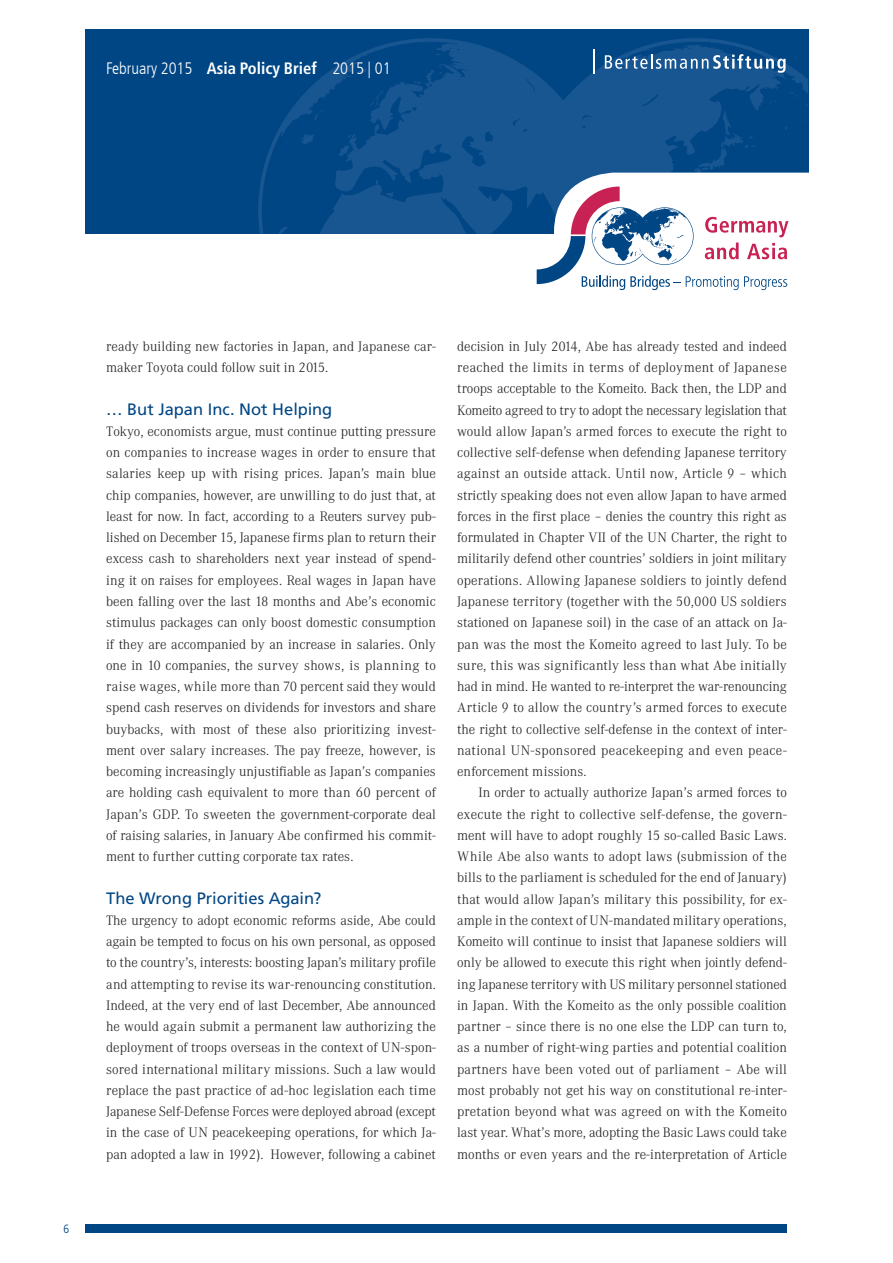
<style>
.page{position:relative;width:893px;height:1263px;background:#fff}
.page>*{position:absolute;margin:0;border:0;box-sizing:border-box;transform-origin:0 0}
.t1{font:16.5px "Frutiger LT Com";color:#004684}
.t2{font:300 condensed 16.5px "Frutiger LT Com";color:#fff}
.t3{font:300 13.5px/21.3px "Corporate ABQ";color:#231f20;text-align:justify}
.t4{font:300 condensed 12px "Frutiger LT Com";color:#004684}
.s1{font-weight:700}
</style>
<div class="page">
<div style="left:85px;top:1225px;width:701px;height:8px;background:#004684"></div>
<div style="left:85px;top:30px;width:723px;height:204px;background:#004684"></div>
<svg style="left:258px;top:38px;width:550px;height:196px"></svg>
<svg style="left:470px;top:59px;width:329px;height:175px;fill:#185692"></svg>
<svg style="left:605px;top:54px;width:180px;height:24px;background:#3d71a3"></svg>
<hr style="left:592px;top:50px;width:2px;height:24px;background:#fff">
<svg style="left:536px;top:92px;width:273px;height:199px"></svg>
<p class="t2" style="left:106px;top:59px;width:286px">February 2015 <span class="s1">Asia Policy Brief</span> 2015 | 01</p>
<p class="t4" style="left:64px;top:1222px;width:7px">6</p>
<p class="t3" style="left:106px;top:337px;width:331px">ready building new factories in Japan, and Japanese car&shy;maker Toyota could follow suit in 2015.</p>
<p class="t1" style="left:106px;top:402px;width:228px">… But Japan Inc. Not Helping</p>
<p class="t3" style="left:106px;top:422px;width:331px">Tokyo, economists argue, must continue putting pressure on companies to increase wages in order to ensure that salaries keep up with rising prices. Japan’s main blue chip companies, however, are unwilling to do just that, at least for now. In fact, according to a Reuters survey pub&shy;lished on December 15, Japanese firms plan to return their excess cash to shareholders next year instead of spend&shy;ing it on raises for employees. Real wages in Japan have been falling over the last 18 months and Abe’s economic stimulus packages can only boost domestic consumption if they are accompanied by an increase in salaries. Only one in 10 companies, the survey shows, is planning to raise wages, while more than 70 percent said they would spend cash reserves on dividends for investors and share buybacks, with most of these also prioritizing invest&shy;ment over salary increases. The pay freeze, however, is becoming increasingly unjustifiable as Japan’s companies are holding cash equivalent to more than 60 percent of Japan’s GDP. To sweeten the government-corporate deal of raising salaries, in January Abe confirmed his commit&shy;ment to further cutting corporate tax rates.</p>
<p class="t1" style="left:106px;top:891px;width:217px">The Wrong Priorities Again?</p>
<p class="t3" style="left:106px;top:911px;width:331px">The urgency to adopt economic reforms aside, Abe could again be tempted to focus on his own personal, as opposed to the country’s, interests: boosting Japan’s military profile and attempting to revise its war-renouncing constitution.<br>Indeed, at the very end of last December, Abe announced he would again submit a permanent law authorizing the deployment of troops overseas in the context of UN-spon&shy;sored international military missions. Such a law would replace the past practice of ad-hoc legislation each time Japanese Self-Defense Forces were deployed abroad (except in the case of UN peacekeeping operations, for which Ja&shy;pan adopted a law in 1992). However, following a cabinet</p>
<p class="t3" style="left:457px;top:337px;width:331px">decision in July 2014, Abe has already tested and indeed reached the limits in terms of deployment of Japanese troops acceptable to the Komeito. Back then, the LDP and Komeito agreed to try to adopt the necessary legislation that would allow Japan’s armed forces to execute the right to collective self-defense when defending Japanese territory against an outside attack. Until now, Article 9 – which strictly speaking does not even allow Japan to have armed forces in the first place – denies the country this right as formulated in Chapter VII of the UN Charter, the right to militarily defend other countries’ soldiers in joint military operations. Allowing Japanese soldiers to jointly defend Japanese territory (together with the 50,000 US soldiers stationed on Japanese soil) in the case of an attack on Ja&shy;pan was the most the Komeito agreed to last July. To be sure, this was significantly less than what Abe initially had in mind. He wanted to re-interpret the war-renouncing Article 9 to allow the country’s armed forces to execute the right to collective self-defense in the context of inter&shy;national UN-sponsored peacekeeping and even peace&shy;enforcement missions.</p>
<p class="t3" style="left:457px;top:783px;width:331px;text-indent:21px">In order to actually authorize Japan’s armed forces to execute the right to collective self-defense, the govern&shy;ment will have to adopt roughly 15 so-called Basic Laws.<br>While Abe also wants to adopt laws (submission of the bills to the parliament is scheduled for the end of January) that would allow Japan’s military this possibility, for ex&shy;ample in the context of UN-mandated military operations, Komeito will continue to insist that Japanese soldiers will only be allowed to execute this right when jointly defend&shy;ing Japanese territory with US military personnel stationed in Japan. With the Komeito as the only possible coalition partner – since there is no one else the LDP can turn to, as a number of right-wing parties and potential coalition partners have been voted out of parliament – Abe will most probably not get his way on constitutional re-inter&shy;pretation beyond what was agreed on with the Komeito last year. What’s more, adopting the Basic Laws could take months or even years and the re-interpretation of Article</p>
</div>
